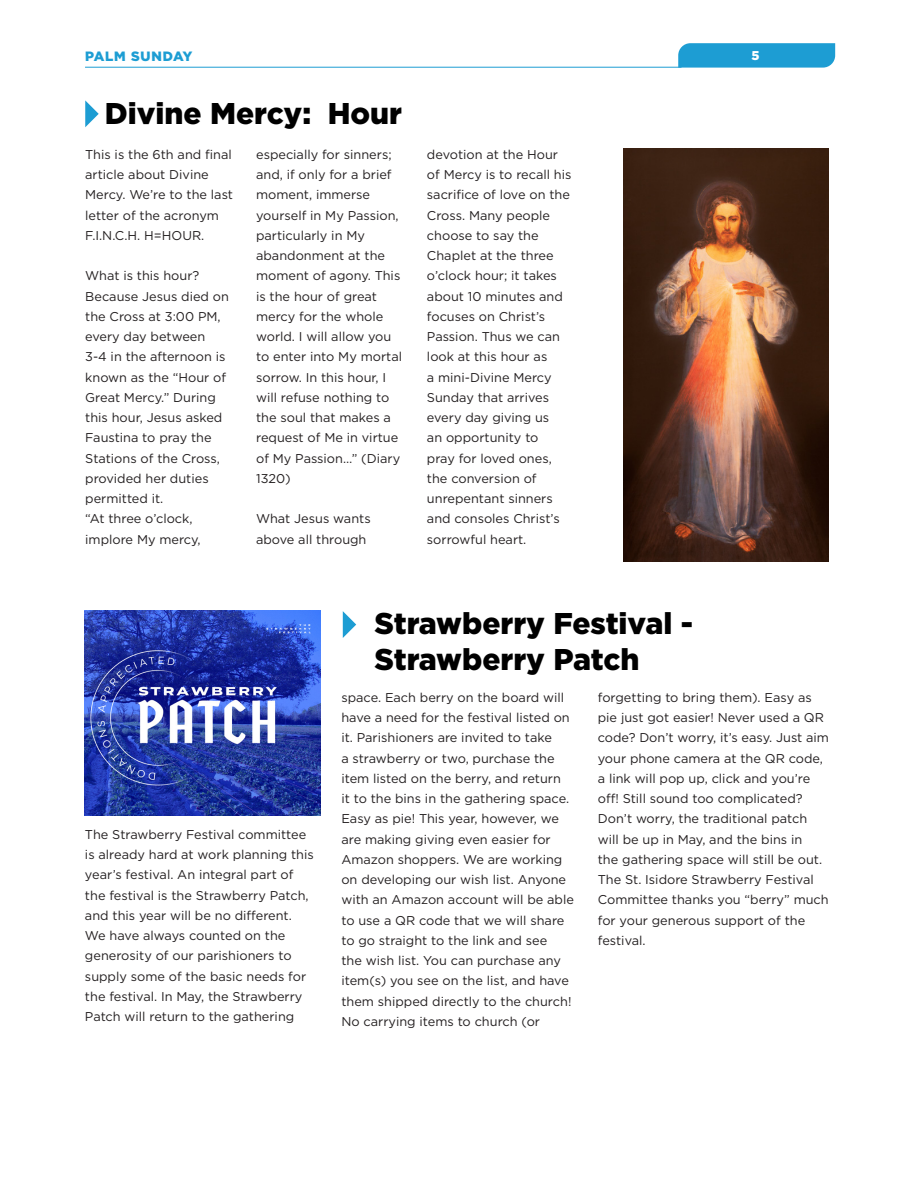
<style>
.page{position:relative;width:918px;height:1188px;background:#fff}
.page>*{position:absolute;margin:0;border:0;box-sizing:border-box;transform-origin:0 0}
.t1{font:900 30px/36px "Gotham";color:#000}
.t2{font:900 13.5px "Gotham";color:#1d9dd3}
.t3{font:12.75px/20.2px "Gotham";color:#231f20}
.t4{font:900 12.75px "Gotham";color:#fff}
</style>
<div class="page">
<hr style="left:85px;top:67px;width:596px;height:1px;background:#1d9dd3">
<svg style="left:678px;top:43px;width:157px;height:25px;background:#26a1d4"></svg>
<svg style="left:85px;top:100px;width:14px;height:27px"></svg>
<img style="left:623px;top:149px;width:206px;height:412px">
<svg style="left:343px;top:611px;width:13px;height:27px"></svg>
<img style="left:85px;top:610px;width:235px;height:205px">
<p class="t2" style="left:85px;top:47px;width:109px">PALM SUNDAY</p>
<p class="t4" style="left:751px;top:46px;width:10px">5</p>
<p class="t1" style="left:105px;top:95px;width:299px">Divine Mercy: Hour</p>
<p class="t3" style="left:85px;top:144px;width:149px">This is the 6th and final article about Divine<br>Mercy. We’re to the last letter of the acronym<br>F.I.N.C.H. H=HOUR.</p>
<p class="t3" style="left:85px;top:265px;width:145px">What is this hour?<br>Because Jesus died on the Cross at 3:00 PM, every day between<br>3-4 in the afternoon is known as the “Hour of<br>Great Mercy.” During this hour, Jesus asked<br>Faustina to pray the<br>Stations of the Cross, provided her duties permitted it.</p>
<p class="t3" style="left:85px;top:508px;width:117px">“At three o’clock, implore My mercy,</p>
<p class="t3" style="left:256px;top:144px;width:147px">especially for sinners; and, if only for a brief moment, immerse yourself in My Passion, particularly in My abandonment at the moment of agony. This is the hour of great mercy for the whole world. I will allow you to enter into My mortal sorrow. In this hour, I will refuse nothing to the soul that makes a request of Me in virtue of My Passion…” (Diary<br>1320)</p>
<p class="t3" style="left:256px;top:508px;width:116px">What Jesus wants above all through</p>
<p class="t3" style="left:427px;top:144px;width:146px">devotion at the Hour of Mercy is to recall his sacrifice of love on the<br>Cross. Many people choose to say the<br>Chaplet at the three o’clock hour; it takes about 10 minutes and focuses on Christ’s<br>Passion. Thus we can look at this hour as<br>a mini-Divine Mercy<br>Sunday that arrives every day giving us<br>an opportunity to<br>pray for loved ones, the conversion of unrepentant sinners and consoles Christ’s sorrowful heart.</p>
<p class="t3" style="left:85px;top:824px;width:230px">The Strawberry Festival committee is already hard at work planning this year’s festival. An integral part of the festival is the Strawberry Patch, and this year will be no different.<br>We have always counted on the generosity of our parishioners to supply some of the basic needs for the festival. In May, the Strawberry Patch will return to the gathering</p>
<p class="t1" style="left:375px;top:605px;width:320px">Strawberry Festival -<br>Strawberry Patch</p>
<p class="t3" style="left:341px;top:687px;width:234px">space. Each berry on the board will have a need for the festival listed on it. Parishioners are invited to take<br>a strawberry or two, purchase the item listed on the berry, and return<br>it to the bins in the gathering space.<br>Easy as pie! This year, however, we are making giving even easier for Amazon shoppers. We are working on developing our wish list. Anyone with an Amazon account will be able to use a QR code that we will share to go straight to the link and see<br>the wish list. You can purchase any item(s) you see on the list, and have them shipped directly to the church!<br>No carrying items to church (or</p>
<p class="t3" style="left:598px;top:687px;width:233px">forgetting to bring them). Easy as pie just got easier! Never used a QR code? Don’t worry, it’s easy. Just aim your phone camera at the QR code, a link will pop up, click and you’re off! Still sound too complicated?<br>Don’t worry, the traditional patch will be up in May, and the bins in<br>the gathering space will still be out.<br>The St. Isidore Strawberry Festival<br>Committee thanks you “berry” much for your generous support of the festival.</p>
</div>
